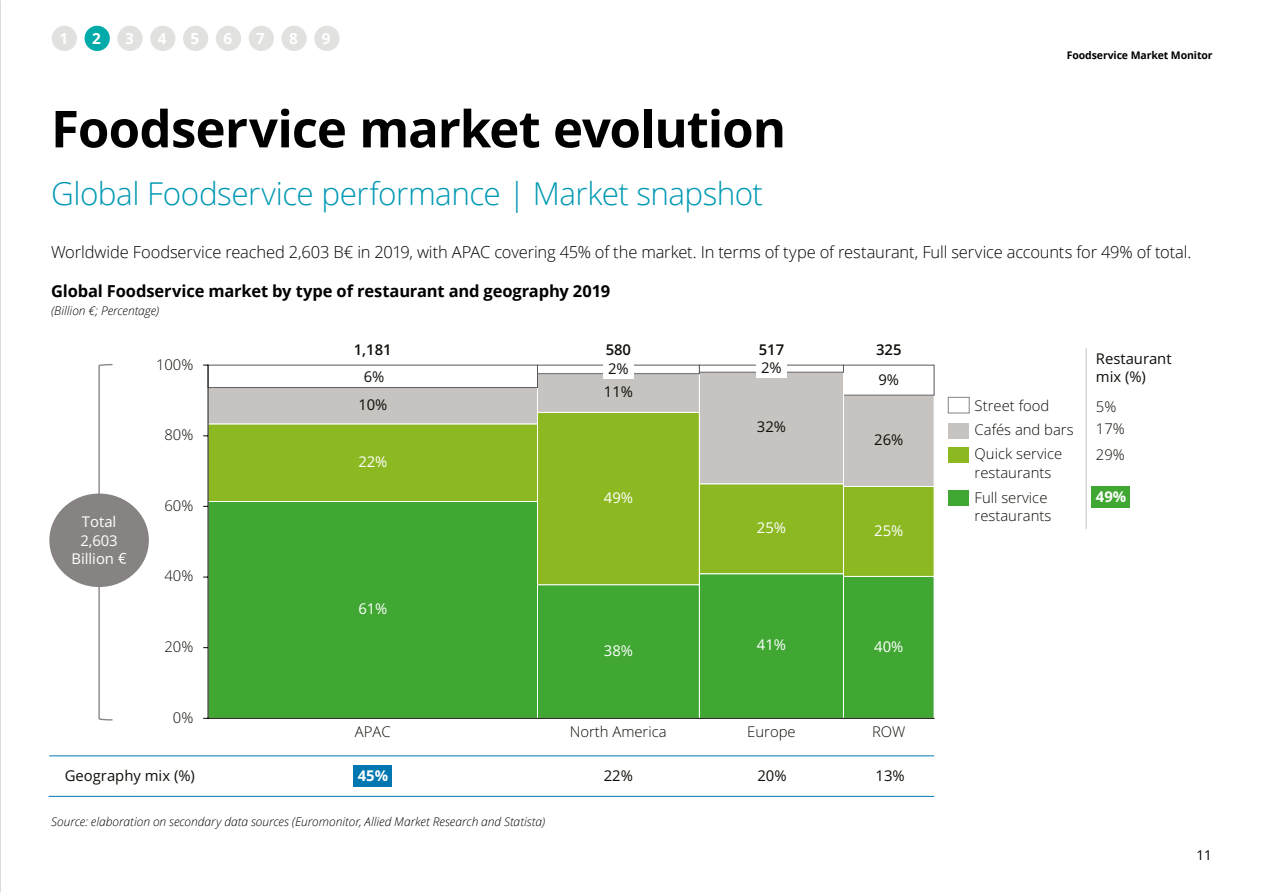
<style>
.page{position:relative;width:1263px;height:893px;background:#fff}
.page>*{position:absolute;margin:0;border:0;box-sizing:border-box;transform-origin:0 0}
.t1{font:700 51px "Open Sans";letter-spacing:-.02em;color:#000}
.t2{font:300 31.5px "Open Sans";letter-spacing:-.02em;color:#0099b3}
.t3{font:300 16.5px "Open Sans";letter-spacing:-.01em;color:#000}
.t4{font:700 16.5px "Open Sans";letter-spacing:-.005em;color:#000}
.t5{font:700 15.3px "Open Sans";color:#fff}
.t6{font:300 14.85px/22.6px "Open Sans";color:#100e09}
.t7{font:14.85px/18.8px "Open Sans";color:#100e09}
.t8{font:14.85px/19px "Open Sans";letter-spacing:-.005em;color:#fff}
.t9{font:600 14.85px "Open Sans";color:#100e09}
.t10{font:700 14.85px "Open Sans";color:#fff}
.t11{font:13.5px "Open Sans";color:#000}
.t12{font:italic 300 12px "Open Sans";color:#000}
.t13{font:700 10.5px "Open Sans";letter-spacing:-.01em;color:#000}
</style>
<div class="page">
<div style="left:1092px;top:486px;width:38px;height:22px;background:#40a733"></div>
<div style="left:843px;top:576px;width:91px;height:142px;background:#40a733"></div>
<div style="left:843px;top:486px;width:91px;height:91px;background:#8cb921;border:1px solid #fff"></div>
<div style="left:843px;top:395px;width:91px;height:92px;background:#c6c3c0;border:1px solid #fff"></div>
<div style="left:699px;top:573px;width:145px;height:145px;background:#40a733;border:1px solid #fff"></div>
<div style="left:699px;top:484px;width:145px;height:90px;background:#8cb921;border:1px solid #fff"></div>
<div style="left:699px;top:372px;width:145px;height:112px;background:#c6c3c0;border:1px solid #fff"></div>
<div style="left:537px;top:584px;width:162px;height:134px;background:#40a733"></div>
<div style="left:537px;top:412px;width:162px;height:173px;background:#8cb921"></div>
<div style="left:537px;top:412px;width:162px;height:173px;border:1px solid #fff"></div>
<div style="left:537px;top:374px;width:162px;height:39px;background:#c6c3c0;border:1px solid #fff"></div>
<div style="left:537px;top:365px;width:162px;height:9px;background:#fff;border:1px solid #58575b"></div>
<div style="left:208px;top:501px;width:329px;height:217px;background:#40a733"></div>
<div style="left:208px;top:424px;width:329px;height:77px;background:#8cb921"></div>
<div style="left:208px;top:424px;width:330px;height:78px;border:1px solid #fff"></div>
<div style="left:208px;top:387px;width:330px;height:37px;background:#c6c3c0;border:1px solid #fff"></div>
<div style="left:208px;top:365px;width:330px;height:23px;background:#fff;border:1px solid #58575b"></div>
<hr style="left:208px;top:718px;width:726px;height:1px;background:#100e09">
<hr style="left:208px;top:365px;width:1px;height:354px;background:#100e09">
<div style="left:603px;top:360px;width:31px;height:19px;background:#fff"></div>
<div style="left:756px;top:359px;width:31px;height:19px;background:#fff"></div>
<hr style="left:49px;top:756px;width:885px;height:1px;background:#0077b0">
<hr style="left:49px;top:796px;width:885px;height:1px;background:#0077b0">
<div style="left:354px;top:765px;width:38px;height:22px;background:#0077b0"></div>
<div style="left:49px;top:493px;width:100px;height:94px;background:#878382;border-radius:50%"></div>
<svg style="left:98px;top:364px;width:28px;height:357px"></svg>
<div style="left:948px;top:447px;width:21px;height:16px;background:#8cb921"></div>
<div style="left:948px;top:490px;width:21px;height:16px;background:#40a733"></div>
<div style="left:948px;top:397px;width:21px;height:16px;background:#fff;border:1px solid #878382"></div>
<div style="left:948px;top:423px;width:21px;height:15px;background:#c6c3c0"></div>
<hr style="left:1086px;top:348px;width:1px;height:181px;background:#c6c3c0">
<div style="left:52px;top:26px;width:25px;height:25px;background:#e1e1e0;border-radius:50%"></div>
<div style="left:85px;top:26px;width:25px;height:25px;background:#00abaa;border-radius:50%"></div>
<div style="left:117px;top:26px;width:26px;height:25px;background:#e1e1e0;border-radius:50%"></div>
<div style="left:150px;top:26px;width:25px;height:25px;background:#e1e1e0;border-radius:50%"></div>
<div style="left:183px;top:26px;width:25px;height:25px;background:#e1e1e0;border-radius:50%"></div>
<div style="left:216px;top:26px;width:25px;height:25px;background:#e1e1e0;border-radius:50%"></div>
<div style="left:249px;top:26px;width:25px;height:25px;background:#e1e1e0;border-radius:50%"></div>
<div style="left:281px;top:26px;width:26px;height:25px;background:#e1e1e0;border-radius:50%"></div>
<div style="left:314px;top:26px;width:26px;height:25px;background:#e1e1e0;border-radius:50%"></div>
<p class="t5" style="left:59px;top:28px;width:10px">1</p>
<p class="t5" style="left:92px;top:28px;width:10px">2</p>
<p class="t5" style="left:125px;top:28px;width:10px">3</p>
<p class="t5" style="left:158px;top:28px;width:10px">4</p>
<p class="t5" style="left:191px;top:28px;width:10px">5</p>
<p class="t5" style="left:223px;top:28px;width:10px">6</p>
<p class="t5" style="left:256px;top:28px;width:10px">7</p>
<p class="t5" style="left:289px;top:28px;width:10px">8</p>
<p class="t5" style="left:322px;top:28px;width:10px">9</p>
<h1 class="t1" style="left:51px;top:93px;width:737px">Foodservice market evolution</h1>
<h2 class="t2" style="left:51px;top:172px;width:714px">Global Foodservice performance | Market snapshot</h2>
<p class="t13" style="left:1067px;top:48px;width:147px">Foodservice Market Monitor</p>
<p class="t3" style="left:51px;top:241px;width:1142px">Worldwide Foodservice reached 2,603 B€ in 2019, with APAC covering 45% of the market. In terms of type of restaurant, Full service accounts for 49% of total.</p>
<p class="t4" style="left:51px;top:279px;width:561px">Global Foodservice market by type of restaurant and geography 2019</p>
<p class="t12" style="left:51px;top:303px;width:110px">(Billion €; Percentage)</p>
<p class="t8" style="left:80px;top:512px;width:39px">Total<br>2,603</p>
<p class="t8" style="left:72px;top:548px;width:44px">Billion</p>
<p class="t6" style="left:156px;top:353px;width:39px">100%</p>
<p class="t6" style="left:164px;top:423px;width:30px">80%</p>
<p class="t6" style="left:164px;top:494px;width:30px">60%</p>
<p class="t6" style="left:164px;top:564px;width:30px">40%</p>
<p class="t6" style="left:164px;top:635px;width:30px">20%</p>
<p class="t6" style="left:173px;top:706px;width:22px">0%</p>
<p class="t9" style="left:606px;top:339px;width:27px">580</p>
<p class="t9" style="left:876px;top:339px;width:27px">325</p>
<p class="t9" style="left:354px;top:339px;width:39px">1,181</p>
<p class="t9" style="left:759px;top:339px;width:27px">517</p>
<p class="t7" style="left:364px;top:366px;width:22px">6%</p>
<p class="t7" style="left:358px;top:395px;width:31px">10%</p>
<p class="t8" style="left:358px;top:452px;width:31px">22%</p>
<p class="t8" style="left:358px;top:599px;width:31px">61%</p>
<p class="t7" style="left:608px;top:359px;width:22px">2%</p>
<p class="t7" style="left:604px;top:382px;width:31px">11%</p>
<p class="t8" style="left:604px;top:488px;width:31px">49%</p>
<p class="t8" style="left:604px;top:641px;width:31px">38%</p>
<p class="t7" style="left:761px;top:358px;width:22px">2%</p>
<p class="t7" style="left:757px;top:417px;width:31px">32%</p>
<p class="t8" style="left:757px;top:518px;width:31px">25%</p>
<p class="t8" style="left:757px;top:635px;width:31px">41%</p>
<p class="t6" style="left:355px;top:719px;width:37px">APAC</p>
<p class="t6" style="left:570px;top:719px;width:98px">North America</p>
<p class="t6" style="left:747px;top:719px;width:50px">Europe</p>
<p class="t7" style="left:878px;top:370px;width:22px">9%</p>
<p class="t7" style="left:874px;top:430px;width:31px">26%</p>
<p class="t8" style="left:874px;top:520px;width:31px">25%</p>
<p class="t8" style="left:874px;top:636px;width:31px">40%</p>
<p class="t6" style="left:872px;top:719px;width:35px">ROW</p>
<p class="t7" style="left:65px;top:766px;width:132px">Geography mix (%)</p>
<p class="t7" style="left:604px;top:766px;width:31px">22%</p>
<p class="t7" style="left:757px;top:766px;width:31px">20%</p>
<p class="t7" style="left:876px;top:766px;width:31px">13%</p>
<p class="t10" style="left:358px;top:765px;width:32px">45%</p>
<p class="t12" style="left:51px;top:813px;width:496px">Source: elaboration on secondary data sources (Euromonitor, Allied Market Research and Statista)</p>
<p class="t6" style="left:974px;top:394px;width:76px">Street food</p>
<p class="t6" style="left:974px;top:444px;width:89px;line-height:19px">Quick service restaurants</p>
<p class="t6" style="left:974px;top:487px;width:78px;line-height:18.8px">Full service restaurants</p>
<p class="t6" style="left:974px;top:418px;width:101px">Cafés and bars</p>
<p class="t7" style="left:1096px;top:349px;width:77px">Restaurant mix (%)</p>
<p class="t6" style="left:1096px;top:394px;width:30px">5%<br>17%</p>
<p class="t6" style="left:1096px;top:443px;width:30px">29%</p>
<p class="t10" style="left:1096px;top:486px;width:32px">49%</p>
<p class="t11" style="left:1197px;top:846px;width:17px">11</p>
</div>
